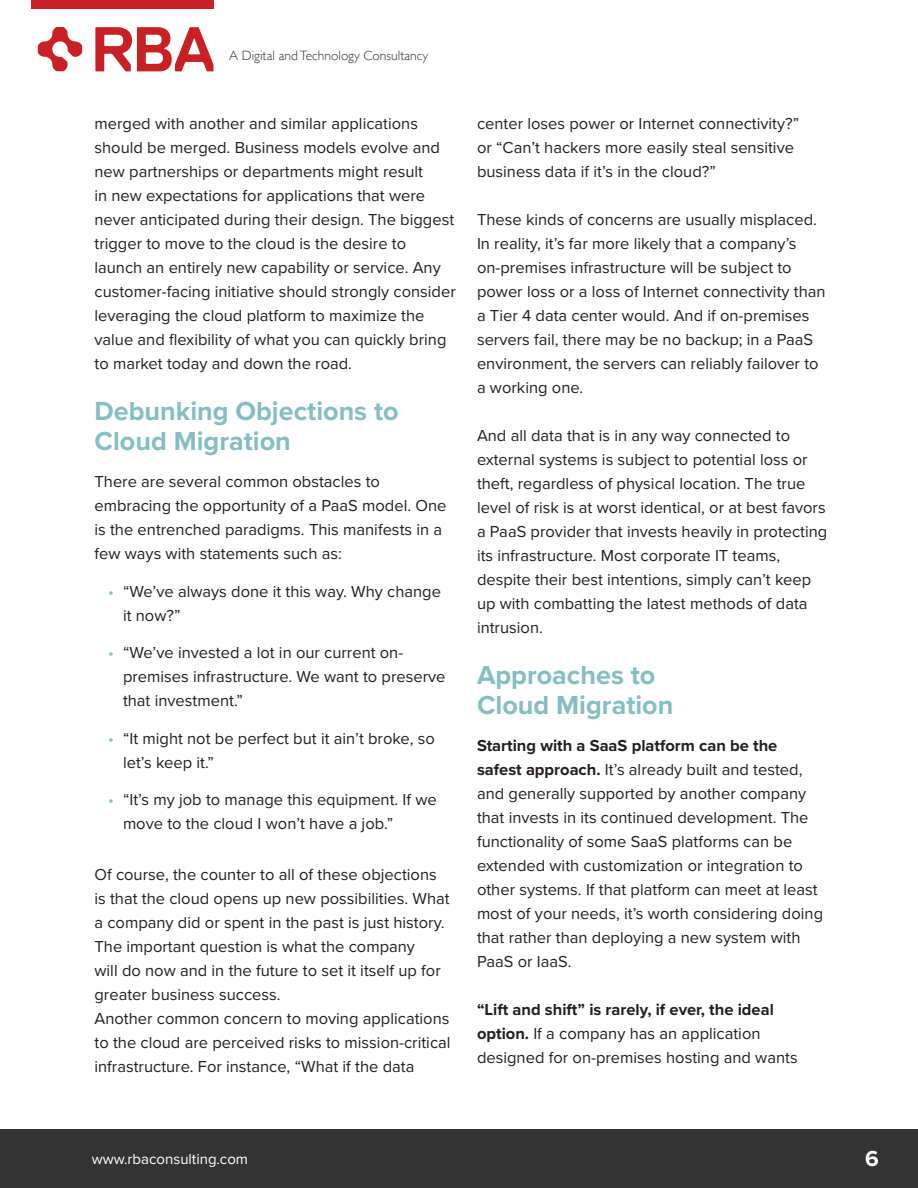
<style>
.page{position:relative;width:918px;height:1188px;background:#fff}
.page>*{position:absolute;margin:0;border:0;box-sizing:border-box;transform-origin:0 0}
.t1{font:700 27px/30px "Proxima Nova";color:#85bdc3}
.t2{font:700 22.5px "Proxima Nova";color:#fff}
.Body_Copy{font:16.5px/24px "Proxima Nova";color:#231f20}
.t3{font:15px "Proxima Nova";color:#fff}
.t4{font:300 13.5px "Gill Sans";color:#323332}
.s1{color:#85bdc3}
.s2{font-weight:700}
</style>
<div class="page">
<svg style="left:38px;top:27px;width:175px;height:44px"></svg>
<div style="left:31px;top:0;width:182px;height:9px;background:#c92026"></div>
<div style="left:0;top:1130px;width:918px;height:58px;background:#323332"></div>
<p class="t4" style="left:229px;top:45px;width:201px">A Digital and Technology Consultancy</p>
<p class="Body_Copy" style="left:94px;top:112px;width:363px">merged with another and similar applications should be merged. Business models evolve and new partnerships or departments might result<br>in new expectations for applications that were never anticipated during their design. The biggest trigger to move to the cloud is the desire to launch an entirely new capability or service. Any customer-facing initiative should strongly consider leveraging the cloud platform to maximize the value and flexibility of what you can quickly bring to market today and down the road.</p>
<p class="t1" style="left:94px;top:397px;width:306px">Debunking Objections to<br>Cloud Migration</p>
<p class="Body_Copy" style="left:94px;top:470px;width:353px">There are several common obstacles to embracing the opportunity of a PaaS model. One is the entrenched paradigms. This manifests in a few ways with statements such as:</p>
<p class="Body_Copy" style="left:123px;top:579px;width:320px;text-indent:-15px"><span class="s1">•</span> “We’ve always done it this way. Why change it now?”</p>
<p class="Body_Copy" style="left:123px;top:641px;width:324px;text-indent:-15px"><span class="s1">•</span> “We’ve invested a lot in our current on&shy;premises infrastructure. We want to preserve that investment.”</p>
<p class="Body_Copy" style="left:123px;top:726px;width:313px;text-indent:-15px"><span class="s1">•</span> “It might not be perfect but it ain’t broke, so let’s keep it.”</p>
<p class="Body_Copy" style="left:123px;top:788px;width:315px;text-indent:-15px"><span class="s1">•</span> “It’s my job to manage this equipment. If we move to the cloud I won’t have a job.”</p>
<p class="Body_Copy" style="left:94px;top:863px;width:357px">Of course, the counter to all of these objections is that the cloud opens up new possibilities. What a company did or spent in the past is just history.<br>The important question is what the company<br>will do now and in the future to set it itself up for greater business success.</p>
<p class="Body_Copy" style="left:94px;top:1007px;width:358px;text-align:justify">Another common concern to moving applications to the cloud are perceived risks to mission-critical infrastructure. For instance, “What if the data</p>
<p class="Body_Copy" style="left:477px;top:112px;width:324px">center loses power or Internet connectivity?” or “Can’t hackers more easily steal sensitive business data if it’s in the cloud?”</p>
<p class="Body_Copy" style="left:477px;top:208px;width:350px">These kinds of concerns are usually misplaced.<br>In reality, it’s far more likely that a company’s on-premises infrastructure will be subject to power loss or a loss of Internet connectivity than a Tier 4 data center would. And if on-premises servers fail, there may be no backup; in a PaaS environment, the servers can reliably failover to a working one.</p>
<p class="Body_Copy" style="left:477px;top:424px;width:352px">And all data that is in any way connected to external systems is subject to potential loss or theft, regardless of physical location. The true level of risk is at worst identical, or at best favors a PaaS provider that invests heavily in protecting its infrastructure. Most corporate IT teams, despite their best intentions, simply can’t keep up with combatting the latest methods of data intrusion.</p>
<p class="t1" style="left:477px;top:661px;width:198px">Approaches to<br>Cloud Migration</p>
<p class="Body_Copy" style="left:477px;top:734px;width:348px"><span class="s2">Starting with a SaaS platform can be the safest approach.</span> It’s already built and tested, and generally supported by another company that invests in its continued development. The functionality of some SaaS platforms can be extended with customization or integration to other systems. If that platform can meet at least most of your needs, it’s worth considering doing that rather than deploying a new system with PaaS or IaaS.</p>
<p class="Body_Copy" style="left:477px;top:998px;width:322px"><span class="s2">“Lift and shift” is rarely, if ever, the ideal option.</span> If a company has an application designed for on-premises hosting and wants</p>
<p class="t3" style="left:92px;top:1150px;width:158px">www.rbaconsulting.com</p>
<h2 class="t2" style="left:865px;top:1145px;width:15px">6</h2>
</div>
